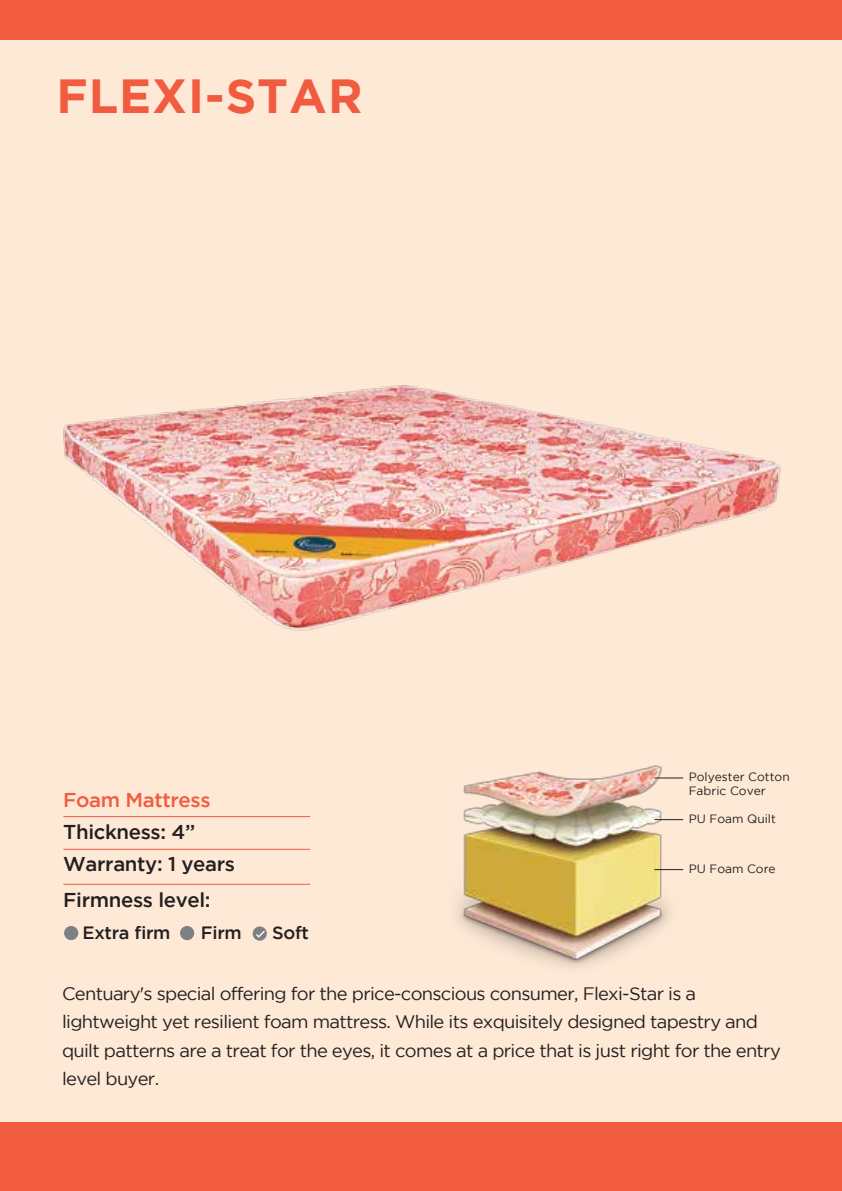
<style>
.page{position:relative;width:842px;height:1191px;background:#fff}
.page>*{position:absolute;margin:0;border:0;box-sizing:border-box;transform-origin:0 0}
.t1{font:700 47.8px "Gotham";letter-spacing:.02em;color:#f15b40}
.t2{font:500 20px/32px "Gotham";letter-spacing:-.02em;color:#231f20}
.t3{font:500 20px "Gotham";letter-spacing:-.02em;color:#f15b40}
.t4{font:18px/28.2px "Gotham";letter-spacing:-.04em;color:#231f20}
.t5{font:500 17.8px "Gotham";letter-spacing:-.02em;color:#231f20}
.t6{font:12px/14.4px "Gotham";color:#231f20}
</style>
<div class="page">
<div style="left:0;top:6px;width:841px;height:1185px;background:#fee9d6"></div>
<div style="left:0;top:1122px;width:841px;height:69px;background:#f15b40"></div>
<div style="left:0;top:0;width:841px;height:40px;background:#f15b40"></div>
<div style="left:180px;top:926px;width:14px;height:14px;background:#7e8083;border-radius:50%"></div>
<div style="left:252px;top:926px;width:15px;height:14px;background:#7e8083;border-radius:50%"></div>
<div style="left:64px;top:926px;width:14px;height:14px;background:#7e8083;border-radius:50%"></div>
<svg style="left:256px;top:931px;width:9px;height:6px"></svg>
<img style="left:456px;top:892px;width:214px;height:75px">
<img style="left:63px;top:385px;width:719px;height:507px">
<h1 class="t1" style="left:56px;top:69px;width:307px">FLEXI-STAR</h1>
<p class="t3" style="left:63px;top:788px;width:149px">Foam Mattress</p>
<p class="t2" style="left:63px;top:815px;width:173px">Thickness: 4”<br>Warranty: 1 years</p>
<p class="t2" style="left:63px;top:883px;width:149px">Firmness level:</p>
<p class="t5" style="left:83px;top:922px;width:89px">Extra firm</p>
<p class="t5" style="left:201px;top:922px;width:42px">Firm</p>
<p class="t5" style="left:272px;top:922px;width:38px">Soft</p>
<p class="t6" style="left:688px;top:769px;width:102px">Polyester Cotton<br>Fabric Cover</p>
<p class="t6" style="left:688px;top:811px;width:89px">PU Foam Quilt</p>
<p class="t6" style="left:688px;top:861px;width:88px">PU Foam Core</p>
<p class="t4" style="left:62px;top:979px;width:720px">Centuary's special offering for the price-conscious consumer, Flexi-Star is a lightweight yet resilient foam mattress. While its exquisitely designed tapestry and quilt patterns are a treat for the eyes, it comes at a price that is just right for the entry level buyer.</p>
</div>
